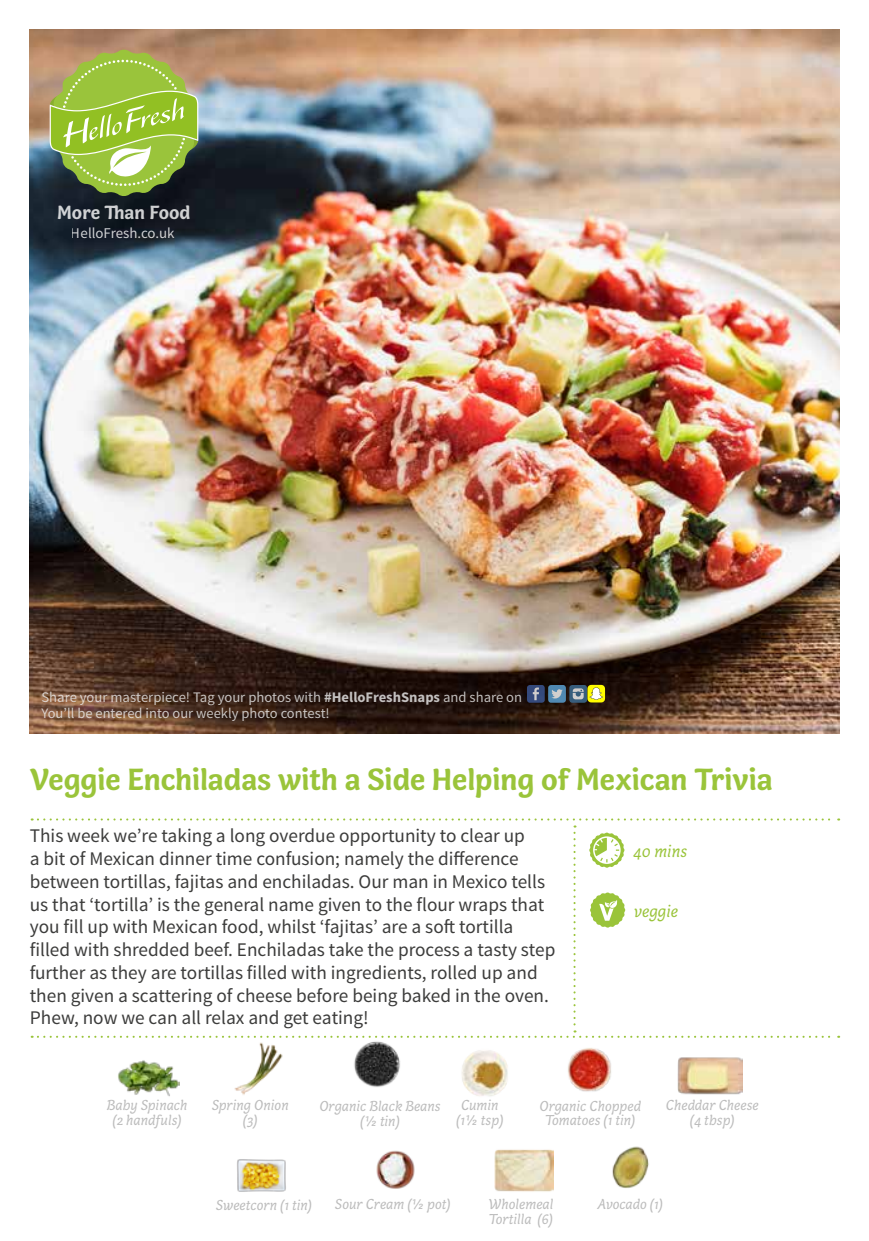
<style>
.page{position:relative;width:869px;height:1241px;background:#fff}
.page>*{position:absolute;margin:0;border:0;box-sizing:border-box;transform-origin:0 0}
.t1{font:700 31.5px "Capucine Basic";letter-spacing:-.005em;color:#9ac43a}
.t2{font:700 19.6px "Capucine Basic";color:#fff}
.t3{font:19.25px/22.8px "Source Sans Pro";color:#3c3c3b}
.t4{font:italic 17.5px "Capucine Basic";color:#9ac43a}
.t5{font:italic 14.88px/14.5px "Capucine Basic";color:#bcbcbc;text-align:center}
.t6{font:14.88px "Source Sans Pro";color:#fff}
.t7{font:14.53px/16.4px "Source Sans Pro";color:#ededed}
.s1{font-weight:700}
</style>
<div class="page">
<img style="left:30px;top:30px;width:808px;height:703px">
<svg style="left:526px;top:685px;width:18px;height:17px"></svg>
<svg style="left:532px;top:687px;width:6px;height:13px"></svg>
<div style="left:569px;top:685px;width:17px;height:17px;background:#385e7d;border-radius:3px"></div>
<div style="left:548px;top:685px;width:17px;height:17px;background:#5089b2;border-radius:3px"></div>
<svg style="left:551px;top:689px;width:11px;height:9px"></svg>
<svg style="left:50px;top:50px;width:148px;height:146px;background:#97b04e"></svg>
<svg style="left:572px;top:684px;width:32px;height:18px"></svg>
<img style="left:234px;top:1042px;width:49px;height:53px">
<img style="left:677px;top:1057px;width:64px;height:38px">
<img style="left:349px;top:1037px;width:54px;height:50px">
<img style="left:237px;top:1159px;width:49px;height:33px">
<img style="left:461px;top:1050px;width:47px;height:46px">
<img style="left:376px;top:1150px;width:39px;height:39px">
<img style="left:118px;top:1060px;width:62px;height:37px">
<img style="left:494px;top:1149px;width:59px;height:43px">
<img style="left:612px;top:1146px;width:37px;height:42px">
<img style="left:568px;top:1048px;width:43px;height:44px">
<svg style="left:32px;top:818px;width:806px;height:219px"></svg>
<p class="t2" style="left:57px;top:198px;width:135px">More Than Food</p>
<p class="t6" style="left:71px;top:224px;width:105px">HelloFresh.co.uk</p>
<p class="t7" style="left:41px;top:688px;width:482px">Share your masterpiece! Tag your photos with <span class="s1">#HelloFreshSnaps</span> and share on<br>You’ll be entered into our weekly photo contest!</p>
<h1 class="t1" style="left:30px;top:754px;width:744px">Veggie Enchiladas with a Side Helping of Mexican Trivia</h1>
<p class="t3" style="left:30px;top:824px;width:527px">This week we’re taking a long overdue opportunity to clear up<br>a bit of Mexican dinner time confusion; namely the difference between tortillas, fajitas and enchiladas. Our man in Mexico tells us that ‘tortilla’ is the general name given to the flour wraps that you fill up with Mexican food, whilst ‘fajitas’ are a soft tortilla filled with shredded beef. Enchiladas take the process a tasty step further as they are tortillas filled with ingredients, rolled up and then given a scattering of cheese before being baked in the oven.<br>Phew, now we can all relax and get eating!</p>
<p class="t4" style="left:633px;top:838px;width:56px">40 mins</p>
<p class="t4" style="left:633px;top:898px;width:46px">veggie</p>
<p class="t5" style="left:107px;top:1098px;width:82px">Baby Spinach (2 handfuls)</p>
<p class="t5" style="left:539px;top:1099px;width:103px">Organic Chopped<br>Tomatoes (1 tin)</p>
<p class="t5" style="left:211px;top:1098px;width:79px">Spring Onion (3)</p>
<p class="t5" style="left:665px;top:1098px;width:94px">Cheddar Cheese (4 tbsp)</p>
<p class="t5" style="left:456px;top:1098px;width:49px">Cumin (11/2 tsp)</p>
<p class="t5" style="left:319px;top:1099px;width:123px">Organic Black Beans (1/2 tin)</p>
<p class="t5" style="left:216px;top:1197px;width:98px">Sweetcorn (1 tin)</p>
<p class="t5" style="left:335px;top:1197px;width:117px">Sour Cream (1/2 pot)</p>
<p class="t5" style="left:488px;top:1197px;width:66px;text-align:left">Wholemeal<br>Tortilla (6)</p>
<p class="t5" style="left:597px;top:1197px;width:67px">Avocado (1)</p>
</div>
